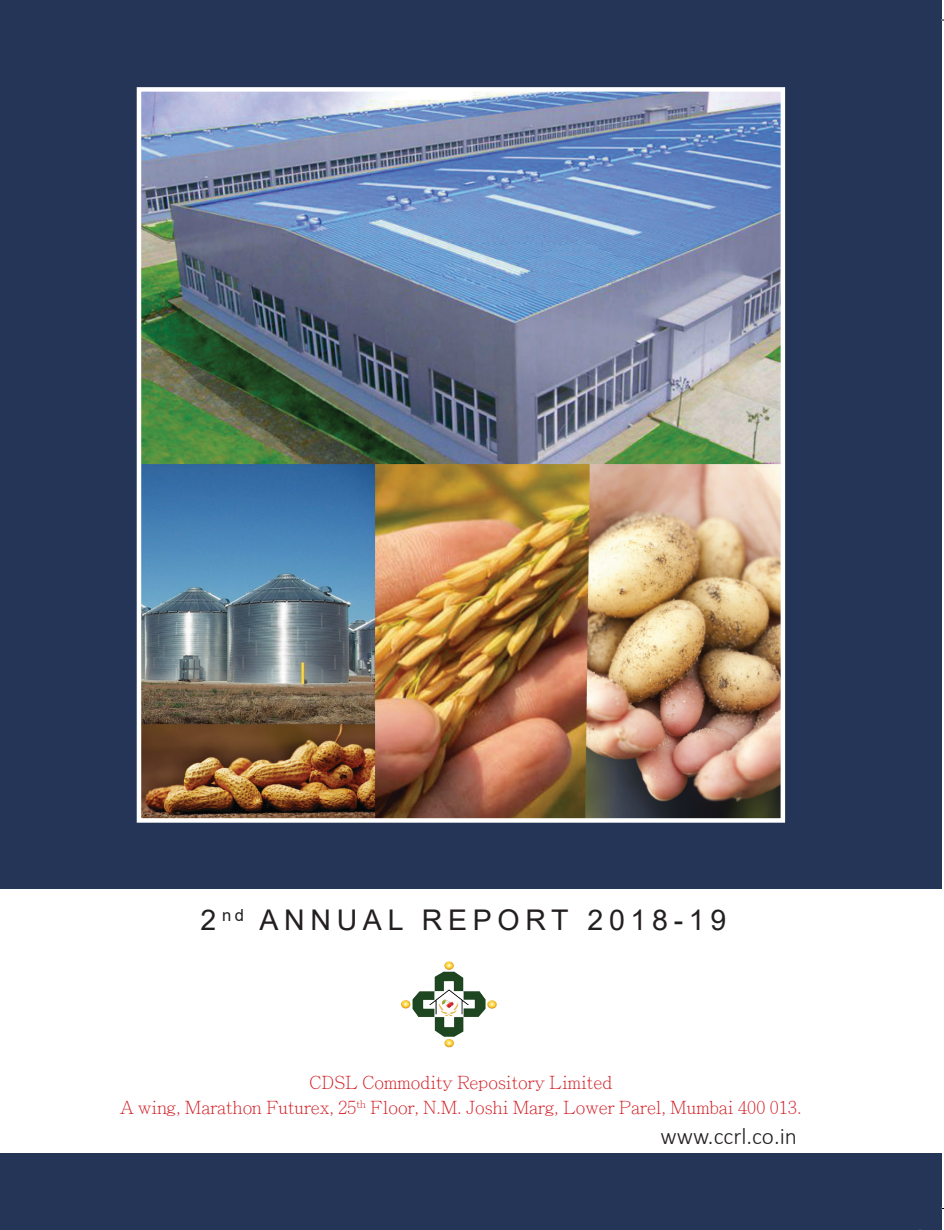
<style>
.page{position:relative;width:944px;height:1230px;background:#fff}
.page>*{position:absolute;margin:0;border:0;box-sizing:border-box;transform-origin:0 0}
.t1{font:28.5px "Arial";letter-spacing:.2em;color:#231f20}
.t2{font:300 23.25px "Calibri";color:#231f20}
.t3{font:300 18px "Adobe Ming Std";color:#d2232a}
</style>
<div class="page">
<hr style="left:0;top:0;width:2px;height:1229px;background:#243557">
<div style="left:2px;top:0;width:939px;height:1229px;background:#243557"></div>
<div style="left:2px;top:889px;width:939px;height:263px;background:#fff"></div>
<hr style="left:0;top:889px;width:1px;height:263px;background:#fff">
<img style="left:142px;top:92px;width:638px;height:725px">
<div style="left:137px;top:87px;width:648px;height:735px;border:4px solid #fff"></div>
<img style="left:401px;top:961px;width:96px;height:87px">
<p class="t1" style="left:200px;top:900px;width:527px">2 <sup>nd</sup> ANNUAL REPORT 2018-19</p>
<p class="t3" style="left:309px;top:1072px;width:304px">CDSL Commodity Repository Limited</p>
<p class="t3" style="left:120px;top:1097px;width:683px">A wing, Marathon Futurex, 25<sup>th</sup> Floor, N.M. Joshi Marg, Lower Parel, Mumbai 400 013.</p>
<p class="t2" style="left:660px;top:1122px;width:138px">www.ccrl.co.in</p>
</div>
